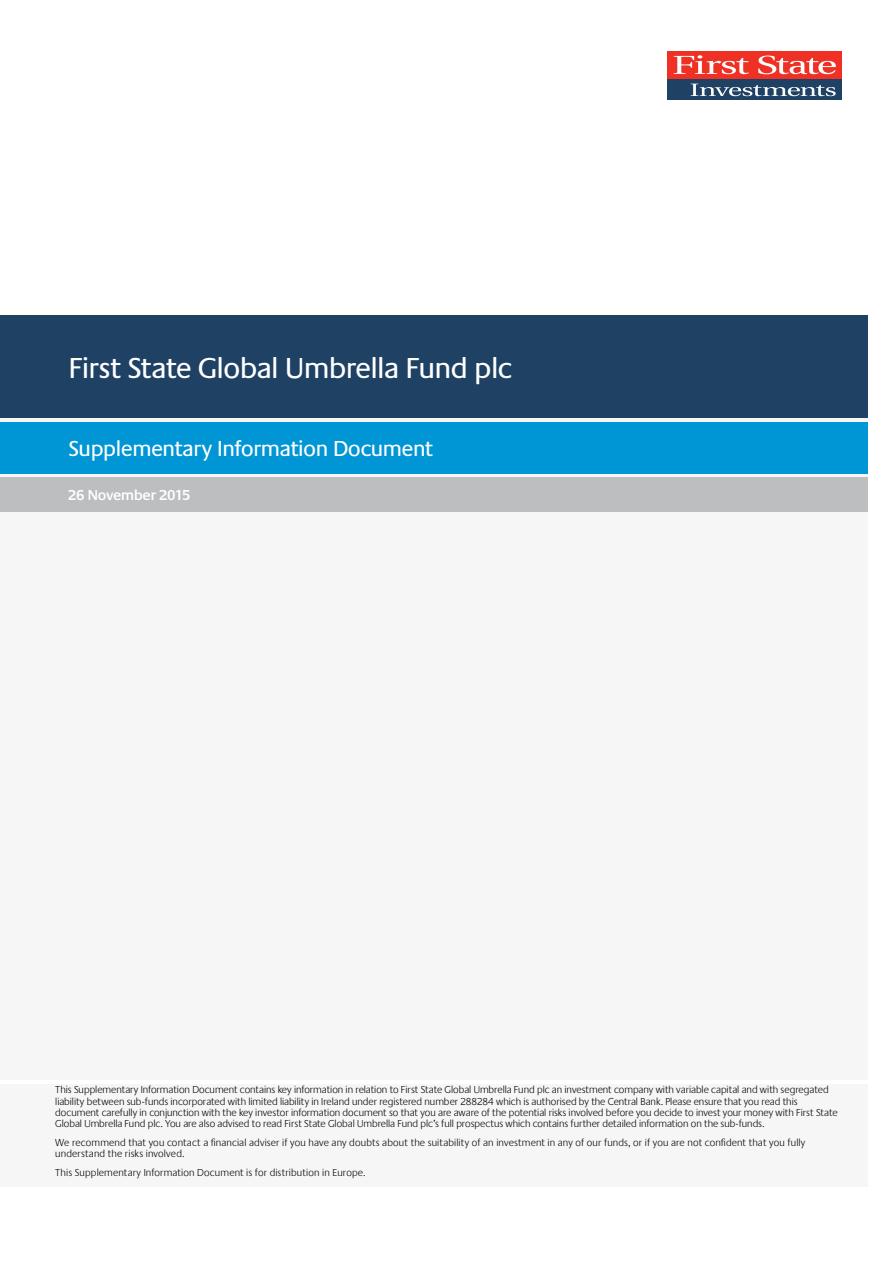
<style>
.page{position:relative;width:893px;height:1263px;background:#fff}
.page>*{position:absolute;margin:0;border:0;box-sizing:border-box;transform-origin:0 0}
.t1{font:30px "Praxis EF";letter-spacing:-.04em;color:#fff}
.t2{font:22.5px "Praxis EF";letter-spacing:-.04em;color:#fff}
.t3{font:600 15px "Praxis EF";letter-spacing:-.03em;color:#fff}
.t4{font:300 10.5px/11.2px "Praxis EF";color:#000}
</style>
<div class="page">
<hr style="left:0;top:316px;width:1px;height:870px;background:#f6f6f6">
<div style="left:0;top:316px;width:867px;height:764px;background:#f6f6f6"></div>
<div style="left:0;top:422px;width:867px;height:51px;background:#0096d6"></div>
<div style="left:0;top:477px;width:867px;height:34px;background:#bcbec0"></div>
<div style="left:0;top:316px;width:867px;height:102px;background:#1e4164"></div>
<div style="left:668px;top:51px;width:174px;height:27px;background:#ee3124"></div>
<svg style="left:674px;top:55px;width:75px;height:19px"></svg>
<svg style="left:758px;top:56px;width:78px;height:18px"></svg>
<div style="left:668px;top:80px;width:174px;height:20px;background:#1e4164"></div>
<svg style="left:691px;top:84px;width:145px;height:12px"></svg>
<div style="left:0;top:1084px;width:867px;height:102px;background:#f6f6f6"></div>
<h1 class="t1" style="left:68px;top:352px;width:446px">First State Global Umbrella Fund plc</h1>
<h2 class="t2" style="left:68px;top:436px;width:367px">Supplementary Information Document</h2>
<h3 class="t3" style="left:68px;top:487px;width:124px">26 November 2015</h3>
<p class="t4" style="left:55px;top:1084px;width:784px">This Supplementary Information Document contains key information in relation to First State Global Umbrella Fund plc an investment company with variable capital and with segregated liability between sub-funds incorporated with limited liability in Ireland under registered number 288284 which is authorised by the Central Bank. Please ensure that you read this document carefully in conjunction with the key investor information document so that you are aware of the potential risks involved before you decide to invest your money with First State Global Umbrella Fund plc. You are also advised to read First State Global Umbrella Fund plc’s full prospectus which contains further detailed information on the sub-funds.</p>
<p class="t4" style="left:55px;top:1137px;width:752px">We recommend that you contact a financial adviser if you have any doubts about the suitability of an investment in any of our funds, or if you are not confident that you fully understand the risks involved.</p>
<p class="t4" style="left:55px;top:1167px;width:312px">This Supplementary Information Document is for distribution in Europe.</p>
</div>
